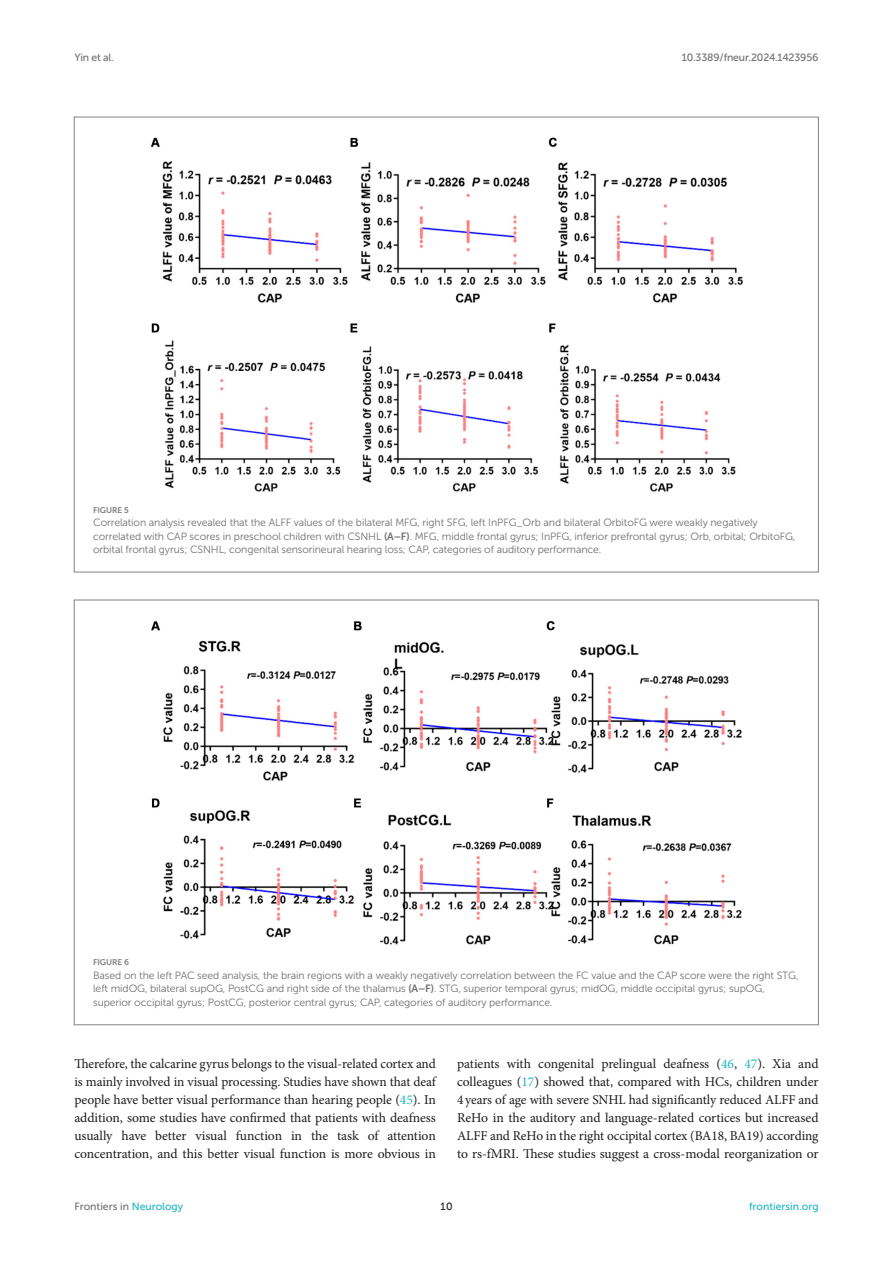
<style>
.page{position:relative;width:893px;height:1263px;background:#fff}
.page>*{position:absolute;margin:0;border:0;box-sizing:border-box;transform-origin:0 0}
.TEXT{font:13.5px/18px "Minion Pro";letter-spacing:-.005em;color:#1b1c1b;text-align:justify}
.FIG_LEG{font:10.5px/13.5px "Museo Sans 300";letter-spacing:-.01em;color:#706f70}
.t1{font:10.5px "Museo Sans 500";letter-spacing:-.015em;color:#706f70}
.t2{font:10.5px "Museo Sans 500";color:#1db5c3}
.t3{font:10.5px "Museo Sans 500";color:#1b1c1b}
.FIG_HD{font:8.25px "Museo Sans 700";letter-spacing:-.01em;color:#7e7f7f}
.s1{font-family:"Museo Sans 700"}
.s2{color:#1db5c3}
</style>
<div class="page">
<img style="left:151px;top:137px;width:592px;height:355px">
<img style="left:151px;top:621px;width:591px;height:324px">
<p class="t1" style="left:74px;top:51px;width:41px">Yin et al.</p>
<p class="t1" style="left:682px;top:51px;width:138px">10.3389/fneur.2024.1423956</p>
<p class="FIG_HD" style="left:93px;top:505px;width:37px">FIGURE 5</p>
<p class="FIG_LEG" style="left:93px;top:516px;width:704px">Correlation analysis revealed that the ALFF values of the bilateral MFG, right SFG, left InPFG_Orb and bilateral OrbitoFG were weakly negatively correlated with CAP scores in preschool children with CSNHL <span class="s1">(A–F)</span>. MFG, middle frontal gyrus; InPFG, inferior prefrontal gyrus; Orb, orbital; OrbitoFG, orbital frontal gyrus; CSNHL, congenital sensorineural hearing loss; CAP, categories of auditory performance.</p>
<p class="FIG_HD" style="left:93px;top:958px;width:37px">FIGURE 6</p>
<p class="FIG_LEG" style="left:93px;top:968px;width:707px">Based on the left PAC seed analysis, the brain regions with a weakly negatively correlation between the FC value and the CAP score were the right STG, left midOG, bilateral supOG, PostCG and right side of the thalamus <span class="s1">(A–F)</span>. STG, superior temporal gyrus; midOG, middle occipital gyrus; supOG, superior occipital gyrus; PostCG, posterior central gyrus; CAP, categories of auditory performance.</p>
<p class="TEXT" style="left:74px;top:1055px;width:363px">Therefore, the calcarine gyrus belongs to the visual-related cortex and is mainly involved in visual processing. Studies have shown that deaf people have better visual performance than hearing people (<span class="s2">45</span>). In addition, some studies have confirmed that patients with deafness usually have better visual function in the task of attention concentration, and this better visual function is more obvious in</p>
<p class="TEXT" style="left:457px;top:1055px;width:363px">patients with congenital prelingual deafness (<span class="s2">46</span>, <span class="s2">47</span>). Xia and colleagues (<span class="s2">17</span>) showed that, compared with HCs, children under 4years of age with severe SNHL had significantly reduced ALFF and ReHo in the auditory and language-related cortices but increased ALFF and ReHo in the right occipital cortex (BA18, BA19) according to rs-fMRI. These studies suggest a cross-modal reorganization or</p>
<p class="t1" style="left:74px;top:1200px;width:110px">Frontiers in <span class="s2">Neurology</span></p>
<p class="t3" style="left:440px;top:1200px;width:14px">10</p>
<p class="t2" style="left:749px;top:1200px;width:71px">frontiersin.org</p>
</div>
